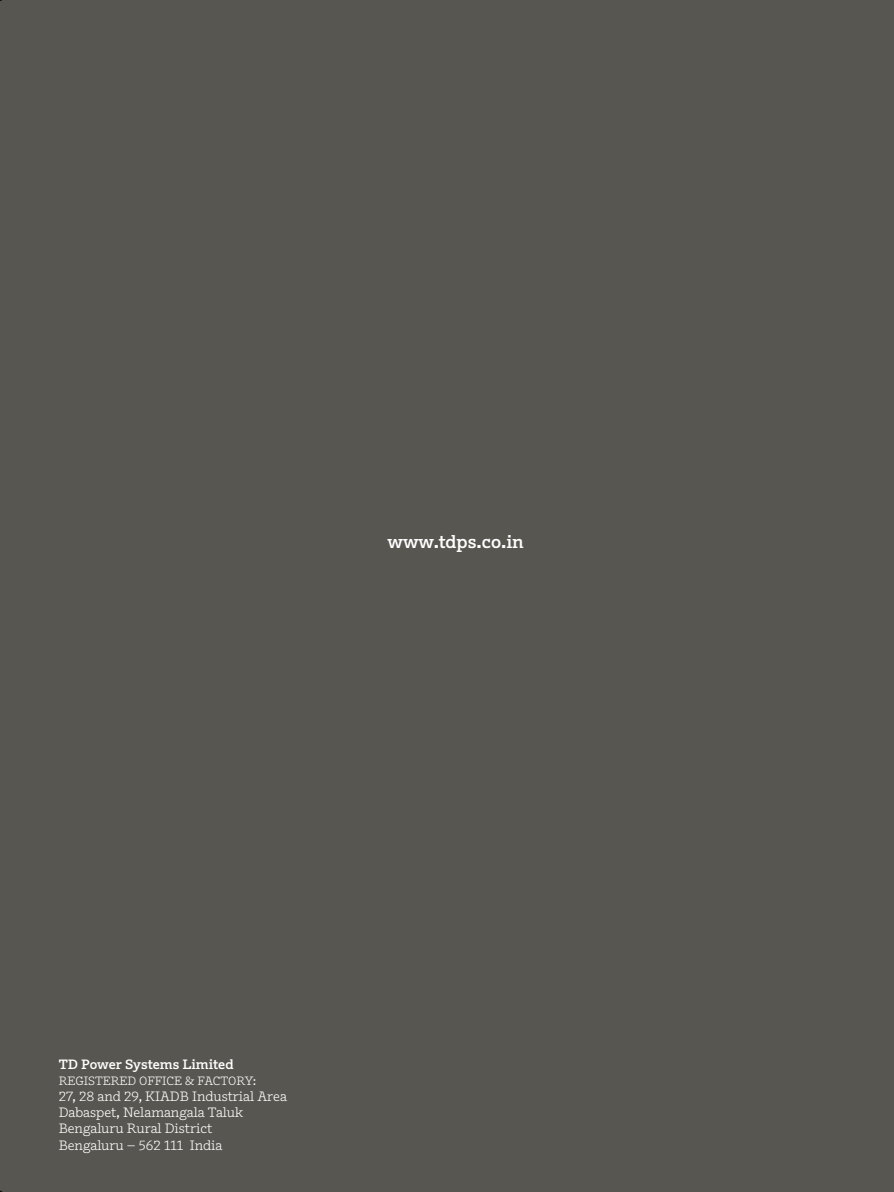
<style>
.page{position:relative;width:894px;height:1192px;background:#fff}
.page>*{position:absolute;margin:0;border:0;box-sizing:border-box;transform-origin:0 0}
.t1{font:700 18px "Outsiders";color:#fff}
.t2{font:13.5px/16.2px "Outsiders";color:#fff}
.t3{font:700 13.5px "Outsiders";color:#fff}
.t4{font:12px "Outsiders";color:#fff}
</style>
<div class="page">
<div style="left:0;top:0;width:894px;height:1191px;background:#575651"></div>
<h1 class="t1" style="left:387px;top:530px;width:138px">www.tdps.co.in</h1>
<p class="t3" style="left:59px;top:1054px;width:176px">TD Power Systems Limited</p>
<p class="t4" style="left:59px;top:1073px;width:199px">REGISTERED OFFICE &amp; FACTORY:</p>
<p class="t2" style="left:59px;top:1088px;width:230px">27, 28 and 29, KIADB Industrial Area<br>Dabaspet, Nelamangala Taluk<br>Bengaluru Rural District<br>Bengaluru – 562 111 India</p>
</div>
